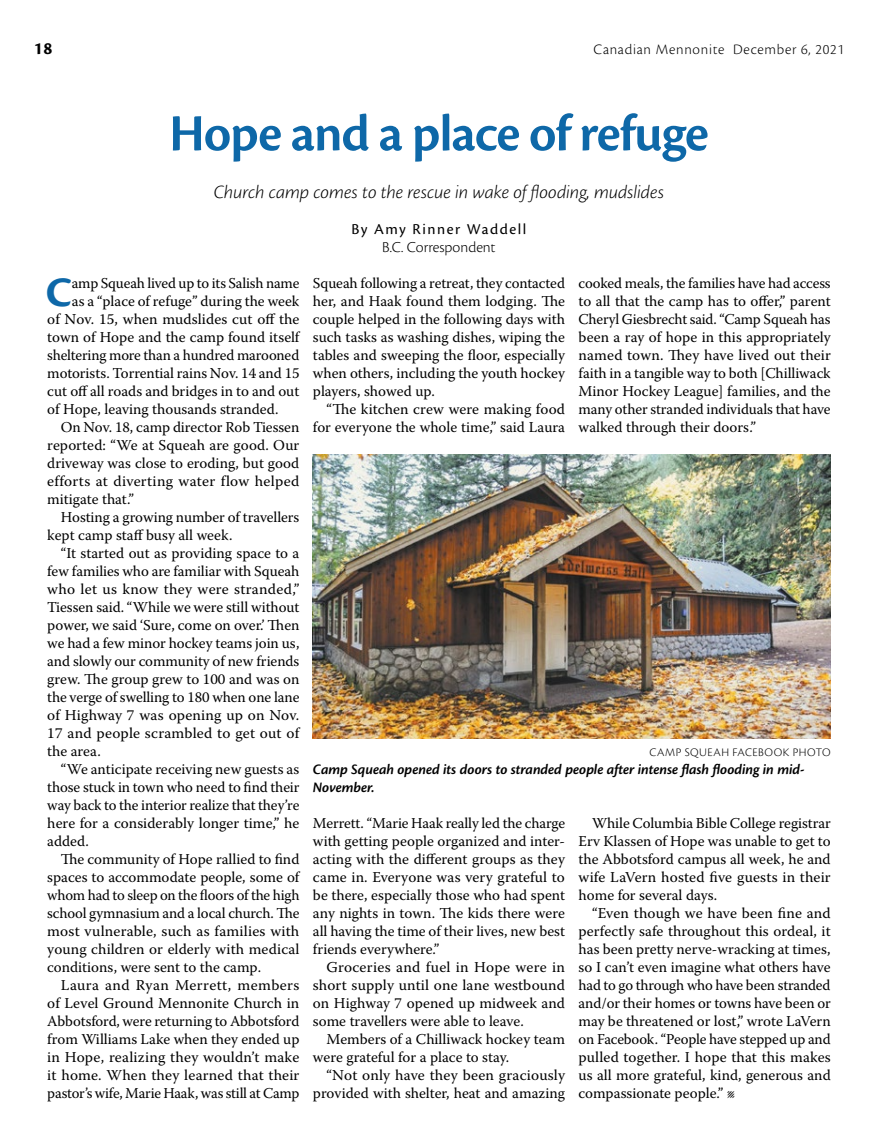
<style>
.page{position:relative;width:878px;height:1148px;background:#fff}
.page>*{position:absolute;margin:0;border:0;box-sizing:border-box;transform-origin:0 0}
.t1{font:600 54px "Cronos Pro";letter-spacing:-.02em;color:#0e68a8}
.t2{font:700 43.65px "Cronos Pro";color:#0e68a8}
.t3{font:italic 300 19.5px "Cronos Pro";letter-spacing:-.005em;color:#000}
.t4{font:700 18px "Cronos Pro";color:#000}
.t5{font:15.75px "Cronos Pro";letter-spacing:.095em;color:#000}
.t6{font:300 15.75px "Cronos Pro";color:#000}
.t7{font:15px/18px "Warnock Pro";color:#000;text-align:justify}
.t8{font:italic 600 15px/18px "Cronos Pro";letter-spacing:-.005em;color:#000}
.t9{font:300 15px "Cronos Pro";letter-spacing:.05em;color:#000}
.t10{font:15px "Warnock Pro";letter-spacing:.025em;color:#000}
.t11{font:300 12px "Cronos Pro";letter-spacing:.04em;color:#000}
.s1{font-weight:300;font-style:italic}
</style>
<div class="page">
<img style="left:313px;top:454px;width:517px;height:284px">
<p class="t4" style="left:34px;top:38px;width:20px">18</p>
<p class="t9" style="left:593px;top:41px;width:252px">Canadian Mennonite December 6, 2021</p>
<h1 class="t1" style="left:169px;top:102px;width:541px">Hope and a place of refuge</h1>
<h3 class="t3" style="left:214px;top:181px;width:452px">Church camp comes to the rescue in wake of flooding, mudslides</h3>
<p class="t5" style="left:351px;top:220px;width:176px">By Amy Rinner Waddell</p>
<p class="t6" style="left:382px;top:238px;width:115px">B.C. Correspondent</p>
<h2 class="t2" style="left:46px;top:267px;width:27px">C</h2>
<p class="t7" style="left:72px;top:274px;width:229px">amp Squeah lived up to its Salish name</p>
<p class="t7" style="left:72px;top:292px;width:229px">as a “place of refuge” during the week</p>
<p class="t7" style="left:47px;top:310px;width:254px">of Nov. 15, when mudslides cut off the</p>
<p class="t7" style="left:47px;top:328px;width:254px">town of Hope and the camp found itself</p>
<p class="t7" style="left:47px;top:346px;width:253px">sheltering more than a hundred marooned</p>
<p class="t7" style="left:47px;top:364px;width:254px">motorists. Torrential rains Nov. 14 and 15</p>
<p class="t7" style="left:47px;top:382px;width:253px">cut off all roads and bridges in to and out</p>
<p class="t7" style="left:47px;top:400px;width:233px">of Hope, leaving thousands stranded.</p>
<p class="t7" style="left:61px;top:418px;width:240px">On Nov. 18, camp director Rob Tiessen</p>
<p class="t7" style="left:47px;top:436px;width:253px">reported: “We at Squeah are good. Our</p>
<p class="t7" style="left:47px;top:454px;width:253px">driveway was close to eroding, but good</p>
<p class="t7" style="left:47px;top:472px;width:253px">efforts at diverting water flow helped</p>
<p class="t7" style="left:47px;top:490px;width:88px">mitigate that.”</p>
<p class="t7" style="left:61px;top:508px;width:240px">Hosting a growing number of travellers</p>
<p class="t7" style="left:47px;top:526px;width:187px">kept camp staff busy all week.</p>
<p class="t7" style="left:61px;top:544px;width:240px">“It started out as providing space to a</p>
<p class="t7" style="left:47px;top:562px;width:254px">few families who are familiar with Squeah</p>
<p class="t7" style="left:47px;top:580px;width:254px">who let us know they were stranded,”</p>
<p class="t7" style="left:47px;top:598px;width:253px">Tiessen said. “While we were still without</p>
<p class="t7" style="left:47px;top:616px;width:254px">power, we said ‘Sure, come on over.’ Then</p>
<p class="t7" style="left:47px;top:634px;width:254px">we had a few minor hockey teams join us,</p>
<p class="t7" style="left:47px;top:652px;width:254px">and slowly our community of new friends</p>
<p class="t7" style="left:47px;top:670px;width:254px">grew. The group grew to 100 and was on</p>
<p class="t7" style="left:47px;top:688px;width:254px">the verge of swelling to 180 when one lane</p>
<p class="t7" style="left:47px;top:706px;width:254px">of Highway 7 was opening up on Nov.</p>
<p class="t7" style="left:47px;top:724px;width:253px">17 and people scrambled to get out of</p>
<p class="t7" style="left:47px;top:742px;width:55px">the area.</p>
<p class="t7" style="left:61px;top:760px;width:240px">“We anticipate receiving new guests as</p>
<p class="t7" style="left:47px;top:778px;width:254px">those stuck in town who need to find their</p>
<p class="t7" style="left:47px;top:796px;width:254px">way back to the interior realize that they’re</p>
<p class="t7" style="left:47px;top:814px;width:253px">here for a considerably longer time,” he</p>
<p class="t7" style="left:47px;top:832px;width:43px">added.</p>
<p class="t7" style="left:61px;top:850px;width:240px">The community of Hope rallied to find</p>
<p class="t7" style="left:47px;top:868px;width:253px">spaces to accommodate people, some of</p>
<p class="t7" style="left:47px;top:886px;width:254px">whom had to sleep on the floors of the high</p>
<p class="t7" style="left:47px;top:904px;width:254px">school gymnasium and a local church. The</p>
<p class="t7" style="left:47px;top:922px;width:253px">most vulnerable, such as families with</p>
<p class="t7" style="left:47px;top:940px;width:254px">young children or elderly with medical</p>
<p class="t7" style="left:47px;top:958px;width:215px">conditions, were sent to the camp.</p>
<p class="t10" style="left:61px;top:976px;width:240px">Laura and Ryan Merrett, members</p>
<p class="t7" style="left:47px;top:994px;width:254px">of Level Ground Mennonite Church in</p>
<p class="t7" style="left:47px;top:1012px;width:254px">Abbotsford, were returning to Abbotsford</p>
<p class="t7" style="left:47px;top:1030px;width:254px">from Williams Lake when they ended up</p>
<p class="t7" style="left:47px;top:1048px;width:253px">in Hope, realizing they wouldn’t make</p>
<p class="t7" style="left:47px;top:1066px;width:254px">it home. When they learned that their</p>
<p class="t7" style="left:47px;top:1084px;width:254px">pastor’s wife, Marie Haak, was still at Camp</p>
<p class="t7" style="left:313px;top:274px;width:254px">Squeah following a retreat, they contacted her, and Haak found them lodging. The couple helped in the following days with such tasks as washing dishes, wiping the tables and sweeping the floor, especially when others, including the youth hockey players, showed up.</p>
<p class="t7" style="left:313px;top:400px;width:254px;text-align:right">“The kitchen crew were making food for everyone the whole time,” said Laura</p>
<p class="t7" style="left:578px;top:274px;width:254px">cooked meals, the families have had access to all that the camp has to offer,” parent Cheryl Giesbrecht said. “Camp Squeah has been a ray of hope in this appropriately named town. They have lived out their faith in a tangible way to both [Chilliwack Minor Hockey League] families, and the many other stranded individuals that have walked through their doors.”</p>
<p class="t11" style="left:649px;top:745px;width:183px">CAMP SQUEAH FACEBOOK PHOTO</p>
<p class="t8" style="left:313px;top:761px;width:493px">Camp Squeah opened its doors to stranded people after intense flash flooding in mid-<br>November.</p>
<p class="t7" style="left:313px;top:814px;width:254px">Merrett. “Marie Haak really led the charge with getting people organized and inter&shy;acting with the different groups as they came in. Everyone was very grateful to be there, especially those who had spent any nights in town. The kids there were all having the time of their lives, new best friends everywhere.”</p>
<p class="t7" style="left:313px;top:958px;width:254px;text-indent:14px">Groceries and fuel in Hope were in short supply until one lane westbound on Highway 7 opened up midweek and some travellers were able to leave.</p>
<p class="t7" style="left:313px;top:1030px;width:253px;text-indent:14px">Members of a Chilliwack hockey team were grateful for a place to stay.</p>
<p class="t7" style="left:313px;top:1066px;width:254px;text-align:right">“Not only have they been graciously provided with shelter, heat and amazing</p>
<p class="t7" style="left:578px;top:814px;width:254px;text-indent:14px">While Columbia Bible College registrar Erv Klassen of Hope was unable to get to the Abbotsford campus all week, he and wife LaVern hosted five guests in their home for several days.</p>
<p class="t7" style="left:578px;top:904px;width:254px;text-indent:14px">“Even though we have been fine and perfectly safe throughout this ordeal, it has been pretty nerve-wracking at times, so I can’t even imagine what others have had to go through who have been stranded and/or their homes or towns have been or may be threatened or lost,” wrote LaVern on Facebook. “People have stepped up and pulled together. I hope that this makes us all more grateful, kind, generous and compassionate people.” <span class="s1">l</span></p>
</div>
